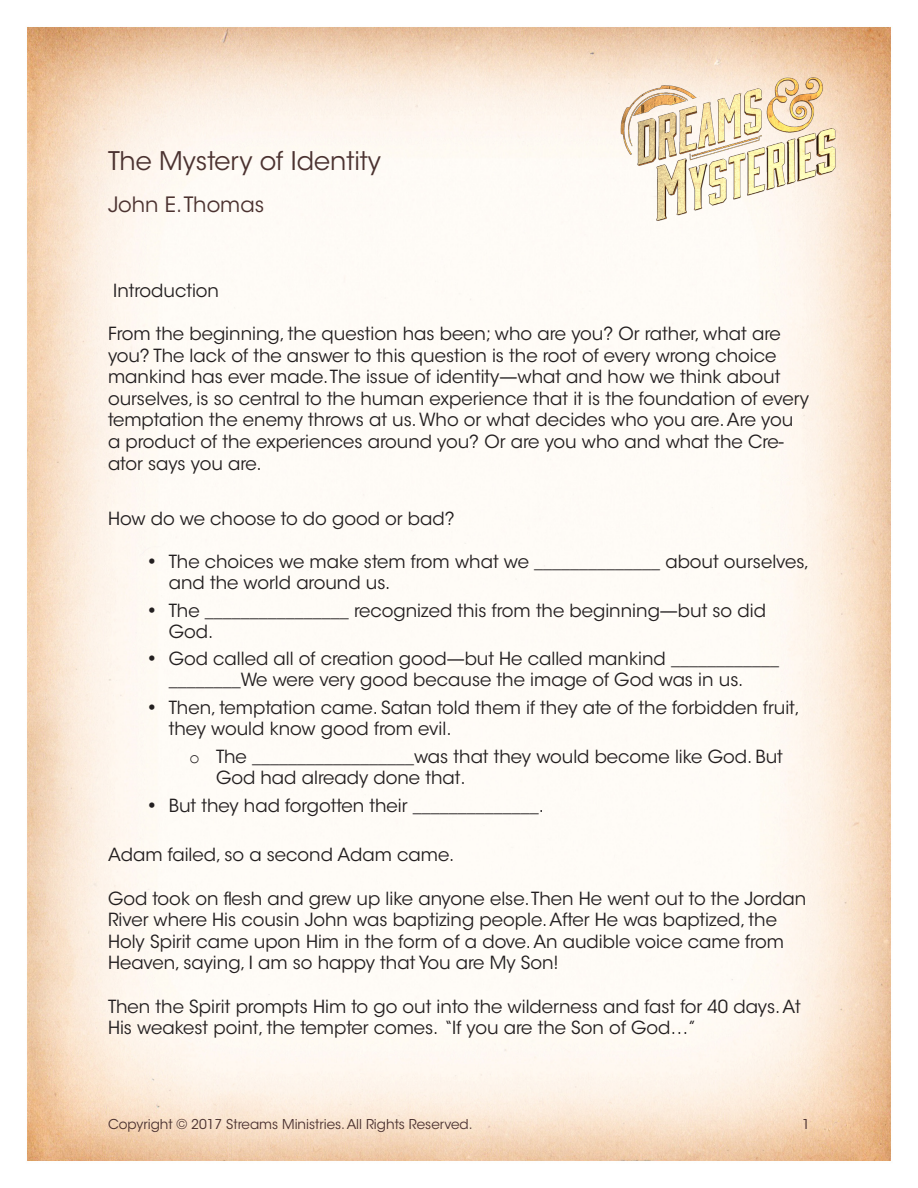
<style>
.page{position:relative;width:918px;height:1188px;background:#fff}
.page>*{position:absolute;margin:0;border:0;box-sizing:border-box;transform-origin:0 0}
.Episode_Name{font:25.5px "ITC Avant Garde Std";color:#4b3230}
.Host{font:21px "ITC Avant Garde Std";color:#4b3230}
.Paragraph{font:18px/21.6px "ITC Avant Garde Std";color:#231f20}
.t1{font:13.5px "ITC Avant Garde Std";color:#4b3230}
.s1{font-family:"Courier New"}
</style>
<div class="page">
<img style="left:27px;top:27px;width:864px;height:1134px">
<img style="left:594px;top:53px;width:270px;height:196px">
<p class="Episode_Name" style="left:108px;top:146px;width:275px">The Mystery of Identity</p>
<p class="Host" style="left:108px;top:192px;width:158px">John E. Thomas</p>
<p class="Paragraph" style="left:113px;top:280px;width:107px">Introduction</p>
<p class="Paragraph" style="left:108px;top:323px;width:703px">From the beginning, the question has been; who are you? Or rather, what are you? The lack of the answer to this question is the root of every wrong choice mankind has ever made. The issue of identity—what and how we think about ourselves, is so central to the human experience that it is the foundation of every temptation the enemy throws at us. Who or what decides who you are. Are you a product of the experiences around you? Or are you who and what the Cre&shy;ator says you are.</p>
<p class="Paragraph" style="left:108px;top:508px;width:348px">How do we choose to do good or bad?</p>
<p class="Paragraph" style="left:169px;top:551px;width:642px;line-height:21px;text-indent:-21px">• The choices we make stem from what we ______________ about ourselves, and the world around us.</p>
<p class="Paragraph" style="left:169px;top:600px;width:599px;line-height:21px;text-indent:-21px">• The ________________ recognized this from the beginning—but so did<br>God.</p>
<p class="Paragraph" style="left:169px;top:649px;width:612px;line-height:21px;text-indent:-21px">• God called all of creation good—but He called mankind ____________ ________We were very good because the image of God was in us.</p>
<p class="Paragraph" style="left:169px;top:697px;width:633px;line-height:21px;text-indent:-21px">• Then, temptation came. Satan told them if they ate of the forbidden fruit, they would know good from evil.</p>
<p class="Paragraph" style="left:216px;top:746px;width:568px;line-height:21px;text-indent:-27px"><span class="s1">o</span> The __________________was that they would become like God. But<br>God had already done that.</p>
<p class="Paragraph" style="left:148px;top:794px;width:398px">• But they had forgotten their ______________.</p>
<p class="Paragraph" style="left:108px;top:844px;width:348px">Adam failed, so a second Adam came.</p>
<p class="Paragraph" style="left:108px;top:888px;width:700px">God took on flesh and grew up like anyone else. Then He went out to the Jordan River where His cousin John was baptizing people. After He was baptized, the Holy Spirit came upon Him in the form of a dove. An audible voice came from Heaven, saying, I am so happy that You are My Son!</p>
<p class="Paragraph" style="left:108px;top:996px;width:694px">Then the Spirit prompts Him to go out into the wilderness and fast for 40 days. At<br>His weakest point, the tempter comes. “If you are the Son of God…”</p>
<p class="t1" style="left:108px;top:1116px;width:366px">Copyright © 2017 Streams Ministries. All Rights Reserved.</p>
<p class="t1" style="left:802px;top:1116px;width:9px">1</p>
</div>
